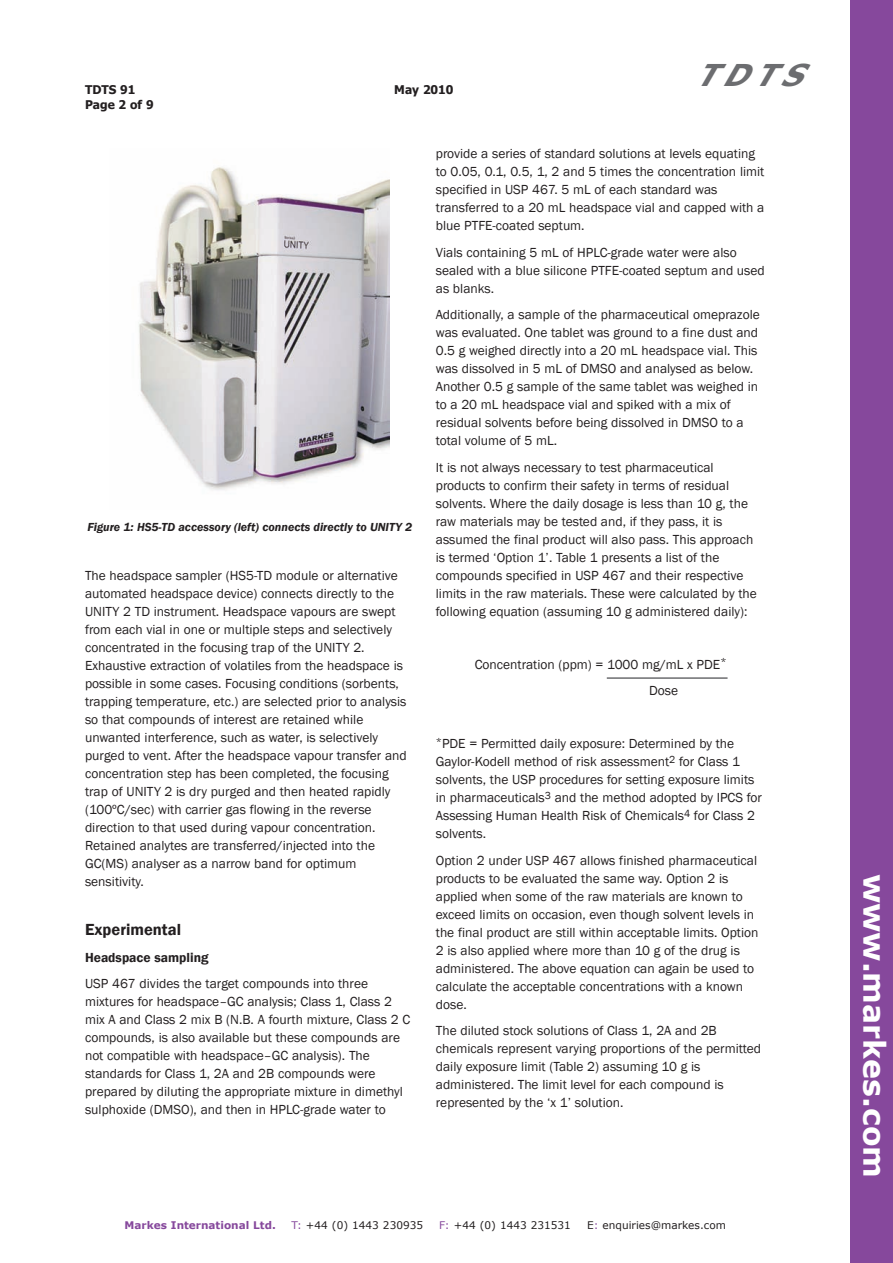
<style>
.page{position:relative;width:893px;height:1263px;background:#fff}
.page>*{position:absolute;margin:0;border:0;box-sizing:border-box;transform-origin:0 0}
.t1{font:700 30px "Verdana";color:#fff}
.t2{font:italic 700 30px "Verdana";color:#6c6d70}
.t3{font:600 16.5px "Franklin Gothic";color:#231f20}
.t4{font:13.5px/18px "Franklin Gothic";color:#231f20}
.t5{font:600 13.5px "Franklin Gothic";color:#231f20}
.t6{font:italic 600 12px "Franklin Gothic";color:#231f20}
.t7{font:700 12px "Tahoma";color:#231f20}
.t8{font:10.5px "Verdana";color:#231f20}
.t9{font:700 10.5px "Verdana";color:#86489c}
.s1{color:#86489c}
</style>
<div class="page">
<div style="left:850px;top:0;width:43px;height:1263px;background:#86489c"></div>
<img style="left:138px;top:167px;width:251px;height:323px">
<hr style="left:607px;top:677px;width:121px;height:2px;background:#6c6d70">
<p class="t7" style="left:85px;top:82px;width:52px">TDTS 91</p>
<p class="t7" style="left:394px;top:82px;width:61px">May 2010</p>
<p class="t7" style="left:85px;top:97px;width:70px">Page 2 of 9</p>
<h1 class="t2" style="left:694px;top:56px;width:125px">TDTS</h1>
<p class="t6" style="left:88px;top:520px;width:326px">Figure 1: HS5-TD accessory (left) connects directly to UNITY 2</p>
<p class="t4" style="left:85px;top:566px;width:323px">The headspace sampler (HS5-TD module or alternative automated headspace device) connects directly to the UNITY 2 TD instrument. Headspace vapours are swept from each vial in one or multiple steps and selectively concentrated in the focusing trap of the UNITY 2.<br>Exhaustive extraction of volatiles from the headspace is possible in some cases. Focusing conditions (sorbents, trapping temperature, etc.) are selected prior to analysis so that compounds of interest are retained while unwanted interference, such as water, is selectively purged to vent. After the headspace vapour transfer and concentration step has been completed, the focusing trap of UNITY 2 is dry purged and then heated rapidly (100ºC/sec) with carrier gas flowing in the reverse direction to that used during vapour concentration.<br>Retained analytes are transferred/injected into the GC(MS) analyser as a narrow band for optimum sensitivity.</p>
<p class="t3" style="left:85px;top:920px;width:98px">Experimental</p>
<p class="t5" style="left:85px;top:949px;width:125px">Headspace sampling</p>
<p class="t4" style="left:85px;top:974px;width:327px">USP 467 divides the target compounds into three mixtures for headspace–GC analysis; Class 1, Class 2 mix A and Class 2 mix B (N.B. A fourth mixture, Class 2 C compounds, is also available but these compounds are not compatible with headspace–GC analysis). The standards for Class 1, 2A and 2B compounds were prepared by diluting the appropriate mixture in dimethyl sulphoxide (DMSO), and then in HPLC-grade water to</p>
<p class="t4" style="left:436px;top:145px;width:330px">provide a series of standard solutions at levels equating to 0.05, 0.1, 0.5, 1, 2 and 5 times the concentration limit specified in USP 467. 5 mL of each standard was transferred to a 20 mL headspace vial and capped with a blue PTFE-coated septum.</p>
<p class="t4" style="left:436px;top:243px;width:330px">Vials containing 5 mL of HPLC-grade water were also sealed with a blue silicone PTFE-coated septum and used as blanks.</p>
<p class="t4" style="left:436px;top:305px;width:325px">Additionally, a sample of the pharmaceutical omeprazole was evaluated. One tablet was ground to a fine dust and 0.5 g weighed directly into a 20 mL headspace vial. This was dissolved in 5 mL of DMSO and analysed as below.<br>Another 0.5 g sample of the same tablet was weighed in to a 20 mL headspace vial and spiked with a mix of residual solvents before being dissolved in DMSO to a total volume of 5 mL.</p>
<p class="t4" style="left:436px;top:458px;width:322px">It is not always necessary to test pharmaceutical products to confirm their safety in terms of residual solvents. Where the daily dosage is less than 10 g, the raw materials may be tested and, if they pass, it is assumed the final product will also pass. This approach is termed ‘Option 1’. Table 1 presents a list of the compounds specified in USP 467 and their respective limits in the raw materials. These were calculated by the following equation (assuming 10 g administered daily):</p>
<p class="t4" style="left:649px;top:651px;width:79px;line-height:26.7px;text-indent:-174px">Concentration (ppm) = 1000 mg/mL x PDE<sup>*<br></sup>Dose</p>
<p class="t4" style="left:436px;top:735px;width:328px"><sup>*</sup>PDE = Permitted daily exposure: Determined by the Gaylor-Kodell method of risk assessment<sup>2</sup> for Class 1 solvents, the USP procedures for setting exposure limits in pharmaceuticals<sup>3</sup> and the method adopted by IPCS for Assessing Human Health Risk of Chemicals<sup>4</sup> for Class 2 solvents.</p>
<p class="t4" style="left:436px;top:851px;width:324px">Option 2 under USP 467 allows finished pharmaceutical products to be evaluated the same way. Option 2 is applied when some of the raw materials are known to exceed limits on occasion, even though solvent levels in the final product are still within acceptable limits. Option 2 is also applied where more than 10 g of the drug is administered. The above equation can again be used to calculate the acceptable concentrations with a known dose.</p>
<p class="t4" style="left:436px;top:1022px;width:327px">The diluted stock solutions of Class 1, 2A and 2B chemicals represent varying proportions of the permitted daily exposure limit (Table 2) assuming 10 g is administered. The limit level for each compound is represented by the ‘x 1’ solution.</p>
<p class="t9" style="left:125px;top:1218px;width:153px">Markes International Ltd.</p>
<p class="t8" style="left:292px;top:1218px;width:133px"><span class="s1">T:</span> +44 (0) 1443 230935</p>
<p class="t8" style="left:439px;top:1218px;width:133px"><span class="s1">F:</span> +44 (0) 1443 231531</p>
<p class="t8" style="left:587px;top:1218px;width:140px">E<span class="s1">:</span> enquiries@markes.com</p>
<h1 class="t1" style="left:893px;top:873px;width:306px;rotate:90deg">www.markes.com</h1>
</div>
